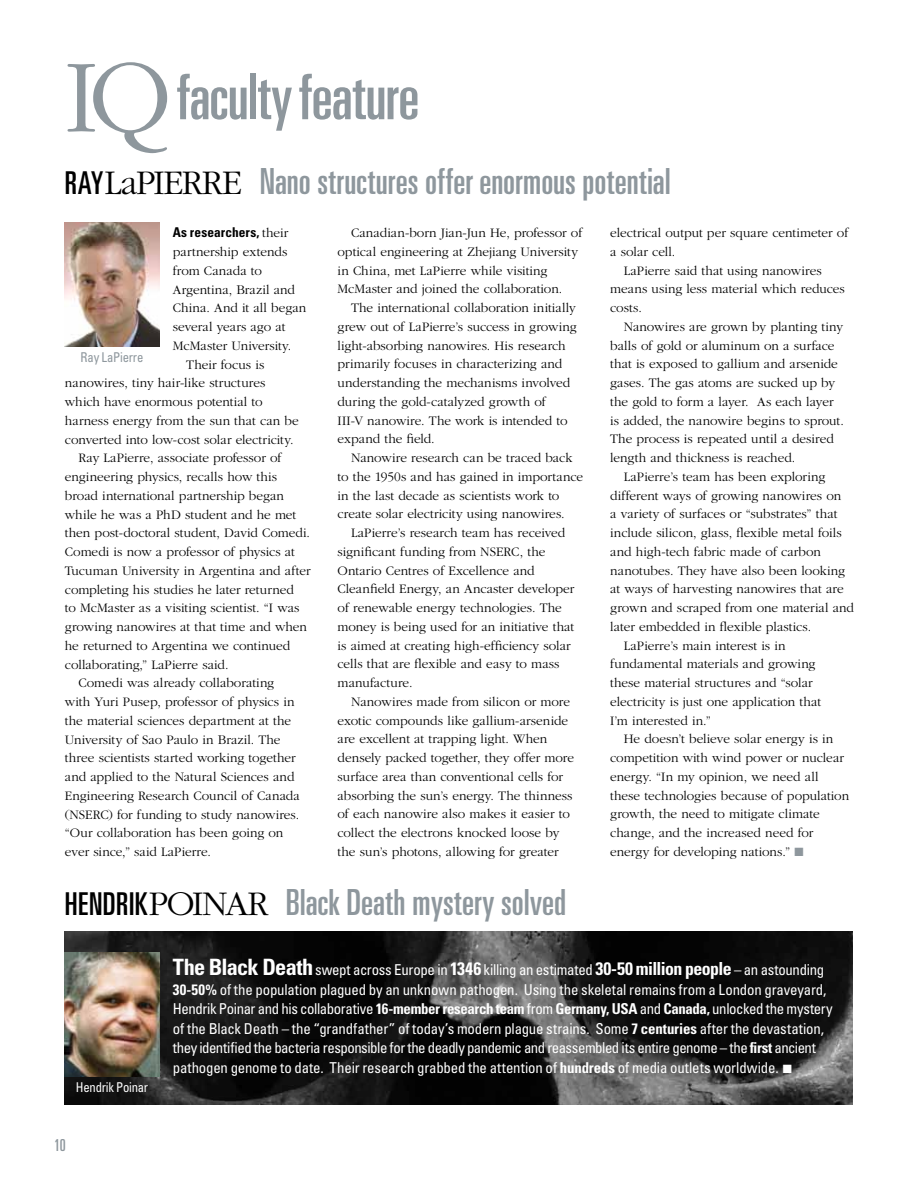
<style>
.page{position:relative;width:918px;height:1188px;background:#fff}
.page>*{position:absolute;margin:0;border:0;box-sizing:border-box;transform-origin:0 0}
.t1{font:ultra-condensed 63px "Univers";letter-spacing:-.005em;color:#8e979d}
.t2{font:ultra-condensed 36px "Univers";color:#8e979d}
.t3{font:ultra-condensed 16.5px "Univers";color:#8e979d}
.t4{font:condensed 15px/19.5px "Univers";letter-spacing:-.015em;color:#fff}
.t5{font:300 13.5px/18.8px "Garamond";color:#000}
.t6{font:700 condensed 13.5px "Univers";letter-spacing:.01em;color:#000}
.t7{font:condensed 13.5px "Univers";letter-spacing:-.015em;color:#fff;scale:.94 1}
.t8{font:condensed 13.5px "Univers";letter-spacing:-.01em;color:#8e979d;scale:.94 1}
.s1{font-family:"Garamond";font-weight:300;font-stretch:normal;font-size:108px}
.s2{font-size:31.5px;color:#000}
.s3{font-family:"Garamond";font-weight:300;font-stretch:normal;color:#000}
.s4{font-family:"Garamond";font-weight:300;font-stretch:normal}
.s5{color:#8e979d}
.s6{font-weight:700;font-size:22.5px}
.s7{font-weight:700;font-size:18px}
.s8{font-weight:700}
</style>
<div class="page">
<img style="left:65px;top:932px;width:788px;height:173px">
<img style="left:65px;top:223px;width:94px;height:123px">
<img style="left:65px;top:953px;width:94px;height:123px">
<h1 class="t1" style="left:65px;top:61px;width:356px"><span class="s1">IQ</span>faculty feature</h1>
<h2 class="t2" style="left:65px;top:161px;width:608px"><span class="s2">Ray</span><span class="s3">LaPierre</span> Nano structures offer enormous potential</h2>
<p class="t6" style="left:173px;top:224px;width:117px">As researchers, <span class="s4">their</span></p>
<p class="t5" style="left:173px;top:242px;width:116px">partnership extends</p>
<p class="t5" style="left:173px;top:261px;width:91px">from Canada to</p>
<p class="t5" style="left:173px;top:280px;width:124px">Argentina, Brazil and</p>
<p class="t5" style="left:173px;top:299px;width:135px">China. And it all began</p>
<p class="t5" style="left:173px;top:317px;width:114px">several years ago at</p>
<p class="t5" style="left:173px;top:336px;width:120px">McMaster University.</p>
<p class="t5" style="left:186px;top:355px;width:80px">Their focus is</p>
<p class="t5" style="left:65px;top:374px;width:202px">nanowires, tiny hair-like structures</p>
<p class="t5" style="left:65px;top:392px;width:199px">which have enormous potential to</p>
<p class="t5" style="left:65px;top:411px;width:235px">harness energy from the sun that can be</p>
<p class="t5" style="left:65px;top:430px;width:230px">converted into low-cost solar electricity.</p>
<p class="t5" style="left:78px;top:449px;width:205px">Ray LaPierre, associate professor of</p>
<p class="t5" style="left:65px;top:467px;width:214px">engineering physics, recalls how this</p>
<p class="t5" style="left:65px;top:486px;width:221px">broad international partnership began</p>
<p class="t5" style="left:65px;top:505px;width:233px">while he was a PhD student and he met</p>
<p class="t5" style="left:65px;top:524px;width:247px">then post-doctoral student, David Comedi.</p>
<p class="t5" style="left:65px;top:542px;width:232px">Comedi is now a professor of physics at</p>
<p class="t5" style="left:65px;top:561px;width:247px">Tucuman University in Argentina and after</p>
<p class="t5" style="left:65px;top:580px;width:230px">completing his studies he later returned</p>
<p class="t5" style="left:65px;top:599px;width:236px">to McMaster as a visiting scientist. “I was</p>
<p class="t5" style="left:65px;top:618px;width:244px">growing nanowires at that time and when</p>
<p class="t5" style="left:65px;top:636px;width:227px">he returned to Argentina we continued</p>
<p class="t5" style="left:65px;top:655px;width:165px">collaborating,” LaPierre said.</p>
<p class="t5" style="left:78px;top:674px;width:197px">Comedi was already collaborating</p>
<p class="t5" style="left:65px;top:693px;width:231px">with Yuri Pusep, professor of physics in</p>
<p class="t5" style="left:65px;top:711px;width:228px">the material sciences department at the</p>
<p class="t5" style="left:65px;top:730px;width:217px">University of Sao Paulo in Brazil. The</p>
<p class="t5" style="left:65px;top:749px;width:232px">three scientists started working together</p>
<p class="t5" style="left:65px;top:768px;width:231px">and applied to the Natural Sciences and</p>
<p class="t5" style="left:65px;top:786px;width:237px">Engineering Research Council of Canada</p>
<p class="t5" style="left:65px;top:805px;width:236px">(NSE RC) for funding to study nanowires.</p>
<p class="t5" style="left:65px;top:824px;width:220px">“Our collaboration has been going on</p>
<p class="t5" style="left:65px;top:843px;width:148px">ever since,” said LaPierre.</p>
<p class="t8" style="left:81px;top:348px;width:68px">Ray LaPierre</p>
<p class="t5" style="left:338px;top:223px;width:246px;text-indent:13px">Canadian-born Jian-Jun He, professor of optical engineering at Zhejiang University in China, met LaPierre while visiting McMaster and joined the collaboration.</p>
<p class="t5" style="left:338px;top:298px;width:241px;text-indent:14px">The international collaboration initially grew out of LaPierre’s success in growing light-absorbing nanowires. His research primarily focuses in characterizing and understanding the mechanisms involved during the gold-catalyzed growth of<br>III-V nanowire. The work is intended to expand the field.</p>
<p class="t5" style="left:338px;top:449px;width:247px;text-indent:13px">Nanowire research can be traced back to the 1950s and has gained in importance in the last decade as scientists work to create solar electricity using nanowires.</p>
<p class="t5" style="left:338px;top:524px;width:238px;text-indent:14px">LaPierre’s research team has received significant funding from NSERC, the Ontario Centres of Excellence and Cleanfield Energy, an Ancaster developer of renewable energy technologies. The money is being used for an initiative that is aimed at creating high-efficiency solar cells that are flexible and easy to mass manufacture.</p>
<p class="t5" style="left:338px;top:692px;width:238px;text-indent:13px">Nanowires made from silicon or more exotic compounds like gallium-arsenide are excellent at trapping light. When densely packed together, they offer more surface area than conventional cells for absorbing the sun’s energy. The thinness of each nanowire also makes it easier to collect the electrons knocked loose by the sun’s photons, allowing for greater</p>
<h2 class="t2" style="left:65px;top:882px;width:503px"><span class="s2">Hendr ik</span><span class="s3">Poinar</span> Black Death mystery solved</h2>
<p class="t5" style="left:610px;top:224px;width:240px">electrical output per square centimeter of</p>
<p class="t5" style="left:610px;top:242px;width:67px">a solar cell.</p>
<p class="t5" style="left:624px;top:261px;width:199px">LaPierre said that using nanowires</p>
<p class="t5" style="left:610px;top:280px;width:236px">means using less material which reduces</p>
<p class="t5" style="left:610px;top:299px;width:33px">costs.</p>
<p class="t5" style="left:624px;top:317px;width:221px">Nanowires are grown by planting tiny</p>
<p class="t5" style="left:610px;top:336px;width:226px">balls of gold or aluminum on a surface</p>
<p class="t5" style="left:610px;top:355px;width:229px">that is exposed to gallium and arsenide</p>
<p class="t5" style="left:610px;top:374px;width:227px">gases. The gas atoms are sucked up by</p>
<p class="t5" style="left:610px;top:392px;width:225px">the gold to form a layer. As each layer</p>
<p class="t5" style="left:610px;top:411px;width:235px">is added, the nanowire begins to sprout.</p>
<p class="t5" style="left:610px;top:430px;width:225px">The process is repeated until a desired</p>
<p class="t5" style="left:610px;top:449px;width:187px">length and thickness is reached.</p>
<p class="t5" style="left:624px;top:467px;width:203px">LaPierre’s team has been exploring</p>
<p class="t5" style="left:610px;top:486px;width:233px">different ways of growing nanowires on</p>
<p class="t5" style="left:610px;top:505px;width:229px">a variety of surfaces or “substrates” that</p>
<p class="t5" style="left:610px;top:524px;width:233px">include silicon, glass, flexible metal foils</p>
<p class="t5" style="left:610px;top:542px;width:212px">and high-tech fabric made of carbon</p>
<p class="t5" style="left:610px;top:561px;width:236px">nanotubes. They have also been looking</p>
<p class="t5" style="left:610px;top:580px;width:235px">at ways of harvesting nanowires that are</p>
<p class="t5" style="left:610px;top:599px;width:245px">grown and scraped from one material and</p>
<p class="t5" style="left:610px;top:617px;width:202px">later embedded in flexible plastics.</p>
<p class="t5" style="left:624px;top:636px;width:163px">LaPierre’s main interest is in</p>
<p class="t5" style="left:610px;top:655px;width:207px">fundamental materials and growing</p>
<p class="t5" style="left:610px;top:674px;width:204px">these material structures and “solar</p>
<p class="t5" style="left:610px;top:692px;width:212px">electricity is just one application that</p>
<p class="t5" style="left:610px;top:711px;width:102px">I’m interested in.”</p>
<p class="t5" style="left:624px;top:730px;width:211px">He doesn’t believe solar energy is in</p>
<p class="t5" style="left:610px;top:749px;width:235px">competition with wind power or nuclear</p>
<p class="t5" style="left:610px;top:767px;width:210px">energy. “In my opinion, we need all</p>
<p class="t5" style="left:610px;top:786px;width:240px">these technologies because of population</p>
<p class="t5" style="left:610px;top:805px;width:211px">growth, the need to mitigate climate</p>
<p class="t5" style="left:610px;top:824px;width:205px">change, and the increased need for</p>
<p class="t5" style="left:610px;top:842px;width:195px">energy for developing nations.” <span class="s5">■</span></p>
<p class="t7" style="left:76px;top:1078px;width:78px">Hendrik Poinar</p>
<p class="t3" style="left:54px;top:1136px;width:13px">10</p>
<p class="t4" style="left:173px;top:960px;width:661px"><span class="s6">The Black Death</span>swept across Europe in <span class="s7">1346</span> killing an estimated <span class="s7">30-50 million people</span> – an astounding <span class="s8">30-50%</span> of the population plagued by an unknown pathogen. Using the skeletal remains from a London graveyard, H endrik Poinar and his collaborative <span class="s8">16-member research team</span> from <span class="s8">Germany, USA</span> and <span class="s8">Canada,</span> unlocked the mystery of the Black Death – the “grandfather” of today’s modern plague strains. Some <span class="s8">7 centuries</span> after the devastation, they identified the bacteria responsible for the deadly pandemic and reassembled its entire genome – the <span class="s8">first</span> ancient pathogen genome to date. Their research grabbed the attention of <span class="s8">hundreds</span> of media outlets worldwide. ■</p>
</div>
